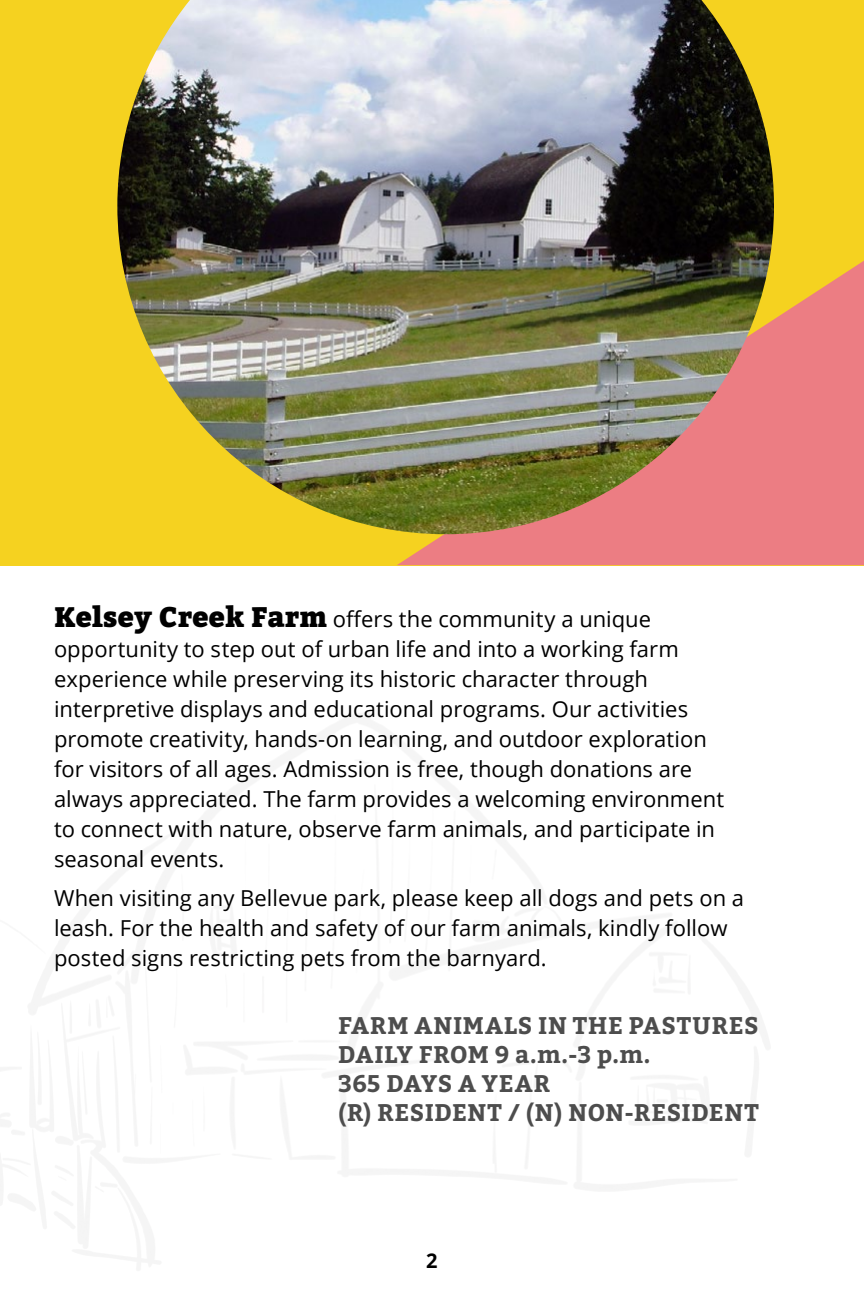
<style>
.page{position:relative;width:864px;height:1296px;background:#fff}
.page>*{position:absolute;margin:0;border:0;box-sizing:border-box;transform-origin:0 0}
.callout_p2_with_time{font:700 24px/28.8px "Bitter";letter-spacing:.025em;color:#4d4d4d}
.decription{font:22px/30px "Open Sans";color:#000}
.t1{font:700 20px "Open Sans";color:#000}
.s1{font-family:"Bitter";font-weight:900;font-size:28px}
</style>
<div class="page">
<div style="left:0;top:0;width:864px;height:566px;background:#f5d220"></div>
<svg style="left:397px;top:261px;width:467px;height:304px;background:#ec8479"></svg>
<img style="left:117px;top:0;width:657px;height:534px">
<p class="decription" style="left:54px;top:603px;width:672px"><span class="s1">Kelsey Creek Farm</span> offers the community a unique opportunity to step out of urban life and into a working farm experience while preserving its historic character through interpretive displays and educational programs. Our activities promote creativity, hands-on learning, and outdoor exploration for visitors of all ages. Admission is free, though donations are always appreciated. The farm provides a welcoming environment to connect with nature, observe farm animals, and participate in seasonal events.</p>
<p class="decription" style="left:54px;top:882px;width:692px">When visiting any Bellevue park, please keep all dogs and pets on a leash. For the health and safety of our farm animals, kindly follow posted signs restricting pets from the barnyard.</p>
<p class="callout_p2_with_time" style="left:338px;top:1012px;width:422px">FARM ANIMALS IN THE PASTURES<br>DAILY FROM 9 a.m.-3 p.m.<br>365 DAYS A YEAR</p>
<p class="callout_p2_with_time" style="left:338px;top:1099px;width:422px">(R) RESIDENT / (N) NON-RESIDENT</p>
<p class="t1" style="left:426px;top:1247px;width:13px">2</p>
</div>
